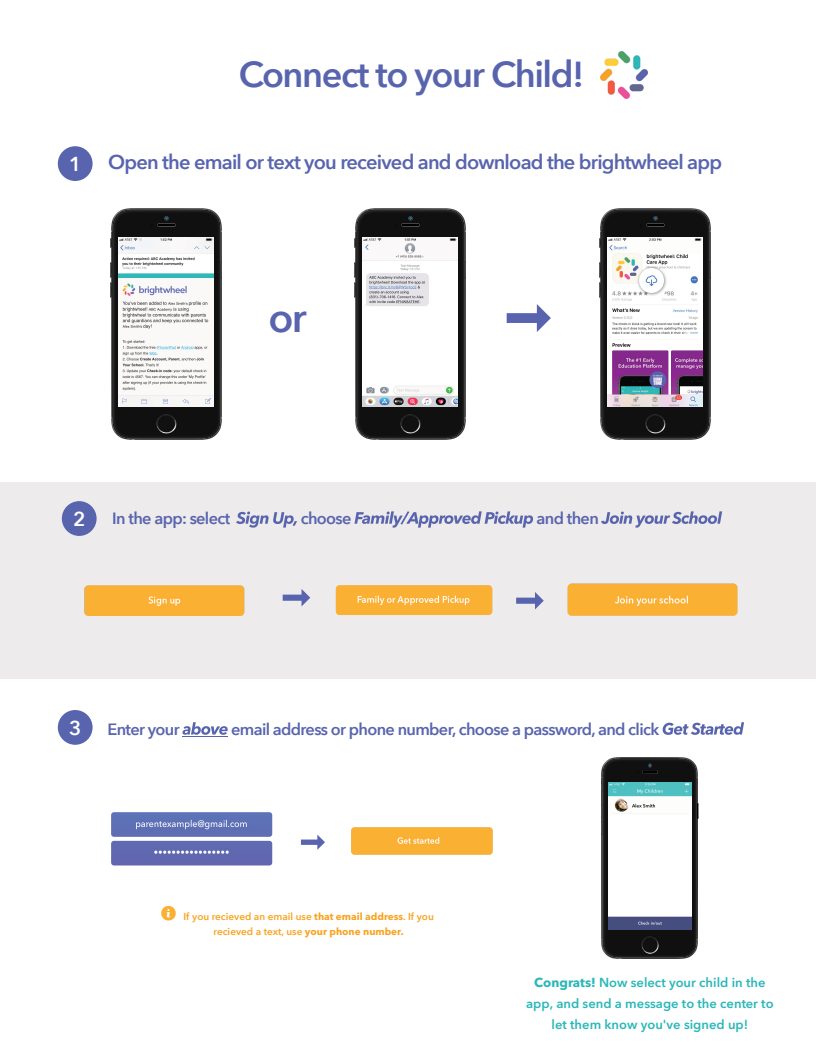
<style>
.page{position:relative;width:816px;height:1056px;background:#fff}
.page>*{position:absolute;margin:0;border:0;box-sizing:border-box;transform-origin:0 0}
.t1{font:600 41.1px "Avenir Next";color:#5864ae}
.t2{font:600 36.1px "Avenir Next";letter-spacing:-.04em;color:#5864ae}
.t3{font:600 20.2px "Avenir Next";color:#fff}
.t4{font:600 20.1px "Avenir Next";letter-spacing:-.04em;color:#5864ae}
.t5{font:600 16.3px "Avenir Next";letter-spacing:-.04em;color:#5864ae}
.t6{font:600 13px/21px "Avenir Next LT Pro";color:#2bb7b8;text-align:center}
.t7{font:600 10px/15px "Avenir Next";color:#f9a320;text-align:center}
.s1{font-family:"Avenir Next LT Pro";font-weight:700}
.s2{font-weight:700}
</style>
<div class="page">
<svg style="left:221px;top:262px;width:1px;height:17px"></svg>
<svg style="left:110px;top:263px;width:1px;height:34px"></svg>
<img style="left:111px;top:209px;width:110px;height:231px">
<img style="left:157px;top:415px;width:19px;height:19px">
<img style="left:157px;top:224px;width:18px;height:3px">
<svg style="left:165px;top:216px;width:3px;height:4px"></svg>
<svg style="left:465px;top:262px;width:1px;height:17px"></svg>
<svg style="left:354px;top:263px;width:1px;height:34px"></svg>
<img style="left:355px;top:209px;width:110px;height:231px">
<img style="left:401px;top:415px;width:19px;height:19px">
<img style="left:401px;top:224px;width:18px;height:3px">
<svg style="left:409px;top:216px;width:3px;height:4px"></svg>
<svg style="left:710px;top:262px;width:1px;height:17px"></svg>
<svg style="left:599px;top:263px;width:1px;height:34px"></svg>
<img style="left:600px;top:209px;width:110px;height:231px">
<img style="left:646px;top:415px;width:19px;height:19px">
<img style="left:646px;top:224px;width:18px;height:3px">
<svg style="left:654px;top:216px;width:3px;height:4px"></svg>
<img style="left:608px;top:237px;width:95px;height:169px">
<img style="left:637px;top:266px;width:31px;height:31px">
<img style="left:639px;top:268px;width:25px;height:25px;border-radius:50%">
<img style="left:363px;top:237px;width:95px;height:169px">
<img style="left:119px;top:237px;width:95px;height:169px">
<img style="left:351px;top:827px;width:142px;height:28px;border-radius:3px">
<img style="left:602px;top:757px;width:96px;height:202px">
<svg style="left:697px;top:803px;width:1px;height:15px"></svg>
<svg style="left:601px;top:804px;width:2px;height:31px"></svg>
<svg style="left:601px;top:784px;width:2px;height:7px"></svg>
<img style="left:641px;top:937px;width:17px;height:16px">
<svg style="left:637px;top:764px;width:21px;height:9px"></svg>
<img style="left:609px;top:782px;width:82px;height:147px">
<div style="left:111px;top:841px;width:161px;height:24px;background:#6068b0;border-radius:3px"></div>
<img style="left:111px;top:812px;width:161px;height:25px;border-radius:3px">
<svg style="left:301px;top:835px;width:24px;height:15px"></svg>
<div style="left:0;top:482px;width:816px;height:196px;background:#edebeb"></div>
<img style="left:84px;top:585px;width:160px;height:31px;border-radius:4px">
<img style="left:336px;top:585px;width:156px;height:30px;border-radius:4px">
<img style="left:568px;top:584px;width:169px;height:32px;border-radius:4px">
<svg style="left:516px;top:592px;width:28px;height:17px"></svg>
<svg style="left:283px;top:589px;width:27px;height:17px"></svg>
<svg style="left:507px;top:304px;width:44px;height:28px"></svg>
<svg style="left:182px;top:722px;width:46px;height:13px"></svg>
<svg style="left:663px;top:722px;width:81px;height:13px"></svg>
<hr style="left:182px;top:736px;width:46px;height:1px;background:#5864ae">
<svg style="left:236px;top:512px;width:61px;height:16px"></svg>
<svg style="left:354px;top:511px;width:179px;height:17px"></svg>
<svg style="left:601px;top:511px;width:121px;height:17px"></svg>
<div style="left:58px;top:146px;width:35px;height:35px;background:#5864ae;border-radius:50%"></div>
<div style="left:58px;top:710px;width:35px;height:35px;background:#5864ae;border-radius:50%"></div>
<div style="left:62px;top:501px;width:35px;height:35px;background:#5864ae;border-radius:50%"></div>
<img style="left:601px;top:52px;width:46px;height:46px">
<svg style="left:161px;top:906px;width:15px;height:15px"></svg>
<h3 class="t3" style="left:69px;top:151px;width:14px">1</h3>
<h2 class="t2" style="left:239px;top:51px;width:347px">Connect to your Child!</h2>
<h3 class="t4" style="left:108px;top:149px;width:615px">Open the email or text you received and download the brightwheel app</h3>
<h1 class="t1" style="left:269px;top:290px;width:40px">or</h1>
<h3 class="t3" style="left:73px;top:505px;width:14px">2</h3>
<p class="t5" style="left:112px;top:507px;width:119px">In the app: select</p>
<p class="t5" style="left:301px;top:507px;width:52px">choose</p>
<p class="t5" style="left:537px;top:507px;width:64px">and then</p>
<h3 class="t3" style="left:69px;top:714px;width:14px">3</h3>
<p class="t5" style="left:107px;top:718px;width:74px">Enter your</p>
<p class="t5" style="left:231px;top:718px;width:430px">email address or phone number, choose a password, and click</p>
<p class="t7" style="left:183px;top:909px;width:252px">If you recieved an email use <span class="s1">that email address</span>. If you recieved a text, use <span class="s1">your phone number.</span></p>
<p class="t6" style="left:526px;top:972px;width:249px"><span class="s2">Congrats!</span> Now select your child in the app, and send a message to the center to let them know you've signed up!</p>
</div>
